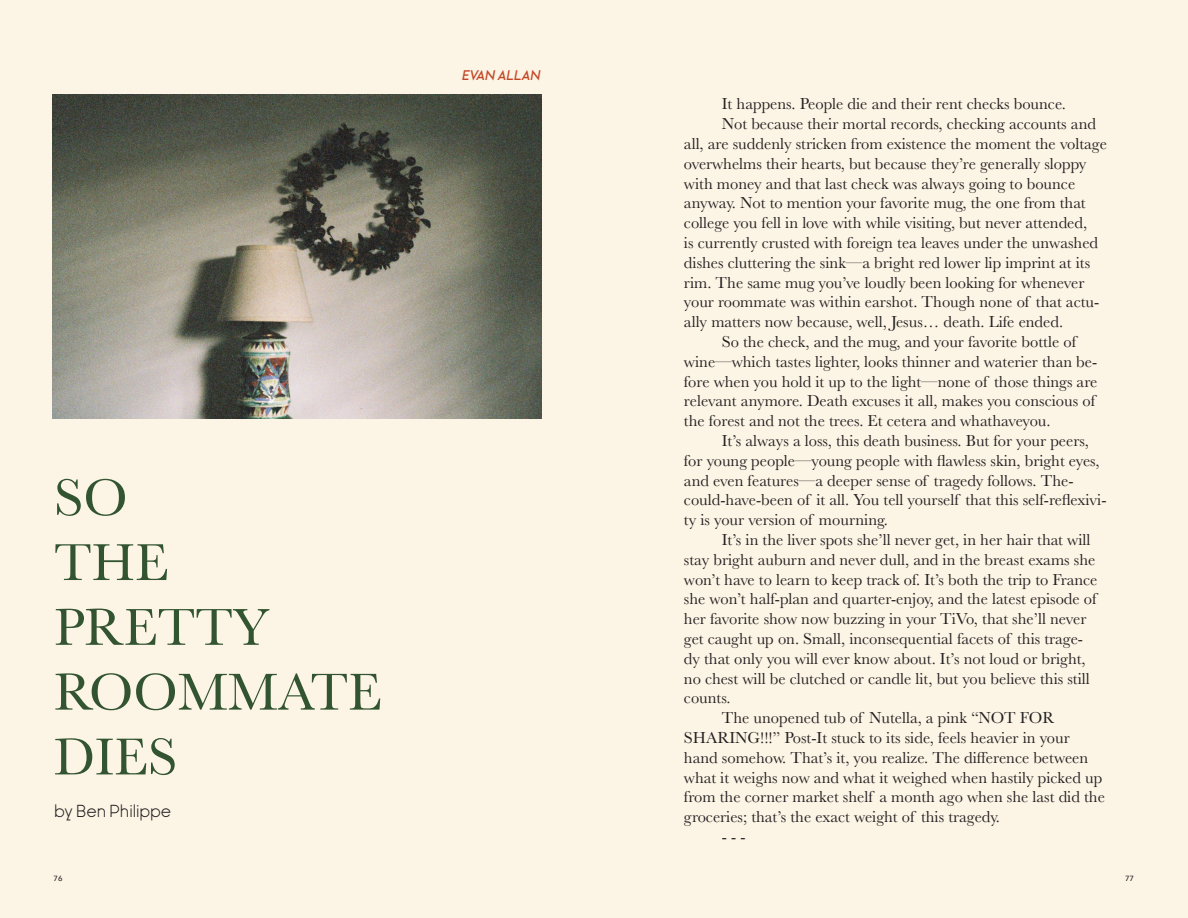
<style>
.page{position:relative;width:1188px;height:918px;background:#fcf4e5}
.page>*{position:absolute;margin:0;border:0;box-sizing:border-box;transform-origin:0 0}
.t1{font:54px/64.8px "Baskerville";color:#325431}
.t2{font:300 18px "Ginora Sans";color:#231f20}
.t3{font:16.5px "Baskerville";color:#231f20}
.t4{font:italic 600 13.5px "Ginora Sans";color:#c34726}
.t5{font:500 7.5px "Avenir Next";color:#231f20}
</style>
<div class="page">
<img style="left:52px;top:94px;width:490px;height:325px">
<p class="t4" style="left:461px;top:68px;width:80px">EVAN ALLAN</p>
<h1 class="t1" style="left:54px;top:466px;width:329px">SO<br>THE<br>PRETTY<br>ROOMMATE<br>DIES</h1>
<p class="t2" style="left:54px;top:801px;width:119px">by Ben Philippe</p>
<p class="t3" style="left:722px;top:93px;width:346px">It happens. People die and their rent checks bounce.</p>
<p class="t3" style="left:722px;top:113px;width:376px">Not because their mortal records, checking accounts and</p>
<p class="t3" style="left:684px;top:133px;width:424px">all, are suddenly stricken from existence the moment the voltage</p>
<p class="t3" style="left:684px;top:153px;width:404px">overwhelms their hearts, but because they’re generally sloppy</p>
<p class="t3" style="left:684px;top:173px;width:393px">with money and that last check was always going to bounce</p>
<p class="t3" style="left:684px;top:192px;width:403px">anyway. Not to mention your favorite mug, the one from that</p>
<p class="t3" style="left:684px;top:212px;width:405px">college you fell in love with while visiting, but never attended,</p>
<p class="t3" style="left:684px;top:232px;width:416px">is currently crusted with foreign tea leaves under the unwashed</p>
<p class="t3" style="left:684px;top:252px;width:408px">dishes cluttering the sink—a bright red lower lip imprint at its</p>
<p class="t3" style="left:684px;top:272px;width:402px">rim. The same mug you’ve loudly been looking for whenever</p>
<p class="t3" style="left:684px;top:291px;width:417px">your roommate was within earshot. Though none of that actu-</p>
<p class="t3" style="left:684px;top:311px;width:381px">ally matters now because, well, Jesus… death. Life ended.</p>
<p class="t3" style="left:722px;top:331px;width:356px">So the check, and the mug, and your favorite bottle of</p>
<p class="t3" style="left:684px;top:351px;width:415px">wine—which tastes lighter, looks thinner and waterier than be-</p>
<p class="t3" style="left:684px;top:371px;width:415px">fore when you hold it up to the light—none of those things are</p>
<p class="t3" style="left:684px;top:390px;width:413px">relevant anymore. Death excuses it all, makes you conscious of</p>
<p class="t3" style="left:684px;top:410px;width:368px">the forest and not the trees. Et cetera and whathaveyou.</p>
<p class="t3" style="left:722px;top:430px;width:369px">It’s always a loss, this death business. But for your peers,</p>
<p class="t3" style="left:684px;top:450px;width:417px">for young people—young people with flawless skin, bright eyes,</p>
<p class="t3" style="left:684px;top:470px;width:391px">and even features—a deeper sense of tragedy follows. The-</p>
<p class="t3" style="left:684px;top:489px;width:424px">could-have-been of it all. You tell yourself that this self-reflexivi-</p>
<p class="t3" style="left:684px;top:509px;width:205px">ty is your version of mourning.</p>
<p class="t3" style="left:722px;top:529px;width:370px">It’s in the liver spots she’ll never get, in her hair that will</p>
<p class="t3" style="left:684px;top:549px;width:413px">stay bright auburn and never dull, and in the breast exams she</p>
<p class="t3" style="left:684px;top:569px;width:415px">won’t have to learn to keep track of. It’s both the trip to France</p>
<p class="t3" style="left:684px;top:588px;width:414px">she won’t half-plan and quarter-enjoy, and the latest episode of</p>
<p class="t3" style="left:684px;top:608px;width:404px">her favorite show now buzzing in your TiVo, that she’ll never</p>
<p class="t3" style="left:684px;top:628px;width:401px">get caught up on. Small, inconsequential facets of this trage-</p>
<p class="t3" style="left:684px;top:648px;width:403px">dy that only you will ever know about. It’s not loud or bright,</p>
<p class="t3" style="left:684px;top:668px;width:407px">no chest will be clutched or candle lit, but you believe this still</p>
<p class="t3" style="left:684px;top:687px;width:48px">counts.</p>
<p class="t3" style="left:722px;top:707px;width:334px">The unopened tub of Nutella, a pink “NOT FOR</p>
<p class="t3" style="left:684px;top:727px;width:387px">SHARING!!!” Post-It stuck to its side, feels heavier in your</p>
<p class="t3" style="left:684px;top:747px;width:406px">hand somehow. That’s it, you realize. The difference between</p>
<p class="t3" style="left:684px;top:767px;width:420px">what it weighs now and what it weighed when hastily picked up</p>
<p class="t3" style="left:684px;top:786px;width:422px">from the corner market shelf a month ago when she last did the</p>
<p class="t3" style="left:684px;top:806px;width:317px">groceries; that’s the exact weight of this tragedy.</p>
<p class="t3" style="left:722px;top:826px;width:25px">- - -</p>
<p class="t5" style="left:54px;top:872px;width:10px">76</p>
<p class="t5" style="left:1125px;top:872px;width:10px">77</p>
</div>
